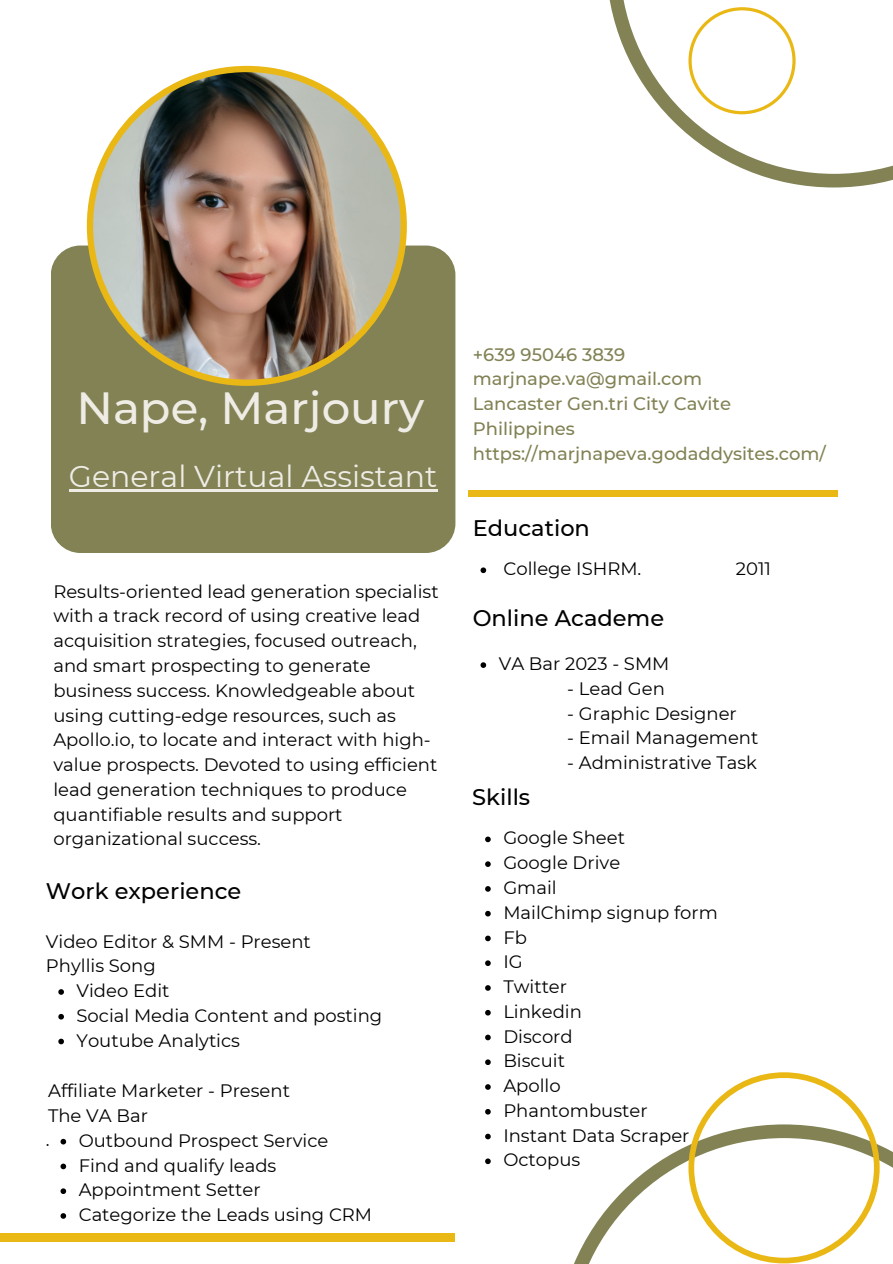
<style>
.page{position:relative;width:893px;height:1264px;background:#fff}
.page>*{position:absolute;margin:0;border:0;box-sizing:border-box;transform-origin:0 0}
.t1{font:500 45px "Montserrat";color:#efece5}
.t2{font:30px "Montserrat";color:#efece5}
.t3{font:500 22.5px "Montserrat";color:#000}
.t4{font:18px/24.8px "Montserrat";color:#000}
.t5{font:500 18px/24.8px "Montserrat";color:#828255}
</style>
<div class="page">
<svg style="left:609px;top:0;width:283px;height:187px"></svg>
<svg style="left:688px;top:7px;width:107px;height:107px"></svg>
<svg style="left:574px;top:1145px;width:318px;height:118px"></svg>
<svg style="left:688px;top:1072px;width:191px;height:191px"></svg>
<svg style="left:60px;top:1138px;width:6px;height:6px"></svg>
<svg style="left:60px;top:1163px;width:6px;height:6px"></svg>
<svg style="left:60px;top:1188px;width:6px;height:5px"></svg>
<svg style="left:60px;top:1213px;width:6px;height:5px"></svg>
<div style="left:0;top:1232px;width:455px;height:9px;background:#eab815"></div>
<div style="left:51px;top:245px;width:404px;height:308px;background:#828255;border-radius:30px"></div>
<div style="left:87px;top:66px;width:320px;height:320px;background:#eab815;border-radius:50%"></div>
<img style="left:93px;top:72px;width:307px;height:307px;border-radius:50%">
<div style="left:468px;top:490px;width:370px;height:7px;background:#eab815"></div>
<hr style="left:69px;top:489px;width:368px;height:2px;background:#efece5">
<svg style="left:485px;top:836px;width:5px;height:6px"></svg>
<svg style="left:485px;top:861px;width:5px;height:6px"></svg>
<svg style="left:485px;top:886px;width:5px;height:5px"></svg>
<svg style="left:485px;top:910px;width:5px;height:6px"></svg>
<svg style="left:485px;top:935px;width:5px;height:6px"></svg>
<svg style="left:485px;top:960px;width:5px;height:6px"></svg>
<svg style="left:485px;top:985px;width:5px;height:5px"></svg>
<svg style="left:485px;top:1009px;width:5px;height:6px"></svg>
<svg style="left:485px;top:1034px;width:5px;height:6px"></svg>
<svg style="left:485px;top:1059px;width:5px;height:6px"></svg>
<svg style="left:485px;top:1084px;width:5px;height:5px"></svg>
<svg style="left:485px;top:1109px;width:5px;height:5px"></svg>
<svg style="left:485px;top:1133px;width:5px;height:6px"></svg>
<svg style="left:485px;top:1158px;width:5px;height:6px"></svg>
<svg style="left:480px;top:567px;width:6px;height:6px"></svg>
<svg style="left:480px;top:662px;width:6px;height:6px"></svg>
<svg style="left:58px;top:989px;width:6px;height:5px"></svg>
<svg style="left:58px;top:1013px;width:6px;height:6px"></svg>
<svg style="left:58px;top:1038px;width:6px;height:6px"></svg>
<h1 class="t1" style="left:76px;top:380px;width:349px">Nape, Marjoury</h1>
<h2 class="t2" style="left:69px;top:457px;width:370px">General Virtual Assistant</h2>
<h4 class="t4" style="left:53px;top:579px;width:387px">Results-oriented lead generation specialist with a track record of using creative lead acquisition strategies, focused outreach, and smart prospecting to generate business success. Knowledgeable about using cutting-edge resources, such as Apollo.io, to locate and interact with high&shy;value prospects. Devoted to using efficient lead generation techniques to produce quantifiable results and support organizational success.</h4>
<p class="t3" style="left:46px;top:876px;width:197px">Work experience</p>
<p class="t4" style="left:46px;top:928px;width:266px">Video Editor &amp; SMM - Present</p>
<p class="t4" style="left:46px;top:953px;width:111px">Phyllis Song</p>
<p class="t4" style="left:77px;top:978px;width:94px">Video Edit</p>
<p class="t4" style="left:77px;top:1002px;width:307px">Social Media Content and posting</p>
<p class="t4" style="left:77px;top:1027px;width:165px">Youtube Analytics</p>
<p class="t4" style="left:48px;top:1078px;width:243px">Affiliate Marketer - Present<br>The VA Bar</p>
<p class="t4" style="left:79px;top:1127px;width:295px">Outbound Prospect Service<br>Find and qualify leads<br>Appointment Setter<br>Categorize the Leads using CRM</p>
<p class="t4" style="left:46px;top:1126px;width:5px">.</p>
<h3 class="t5" style="left:472px;top:342px;width:354px">+639 95046 3839 marjnape.va@gmail.com<br>Lancaster Gen.tri City Cavite<br>Philippines https://marjnapeva.godaddysites.com/</h3>
<p class="t3" style="left:472px;top:514px;width:119px">Education</p>
<p class="t4" style="left:503px;top:556px;width:139px">College ISHRM.</p>
<p class="t4" style="left:735px;top:556px;width:37px">2011</p>
<p class="t3" style="left:472px;top:604px;width:193px">Online Academe</p>
<p class="t4" style="left:498px;top:651px;width:172px">VA Bar 2023 - SMM</p>
<p class="t4" style="left:567px;top:676px;width:99px">- Lead Gen</p>
<p class="t4" style="left:567px;top:701px;width:171px">- Graphic Designer</p>
<p class="t4" style="left:567px;top:725px;width:193px">- Email Management</p>
<h3 class="t4" style="left:567px;top:750px;width:191px">- Administrative Task</h3>
<p class="t3" style="left:472px;top:783px;width:59px">Skills</p>
<p class="t4" style="left:503px;top:825px;width:123px">Google Sheet</p>
<p class="t4" style="left:503px;top:850px;width:118px">Google Drive</p>
<h3 class="t4" style="left:503px;top:875px;width:55px">Gmail</h3>
<p class="t4" style="left:503px;top:899px;width:216px">MailChimp signup form</p>
<p class="t4" style="left:503px;top:924px;width:25px">Fb</p>
<p class="t4" style="left:503px;top:949px;width:21px">IG</p>
<p class="t4" style="left:503px;top:974px;width:65px">Twitter</p>
<p class="t4" style="left:503px;top:998px;width:80px">Linkedin</p>
<h3 class="t4" style="left:503px;top:1023px;width:71px">Discord</h3>
<p class="t4" style="left:503px;top:1048px;width:63px">Biscuit</p>
<p class="t4" style="left:503px;top:1073px;width:59px">Apollo</p>
<p class="t4" style="left:503px;top:1097px;width:146px">Phantombuster</p>
<p class="t4" style="left:503px;top:1122px;width:188px">Instant Data Scraper</p>
<p class="t4" style="left:503px;top:1147px;width:78px">Octopus</p>
</div>
